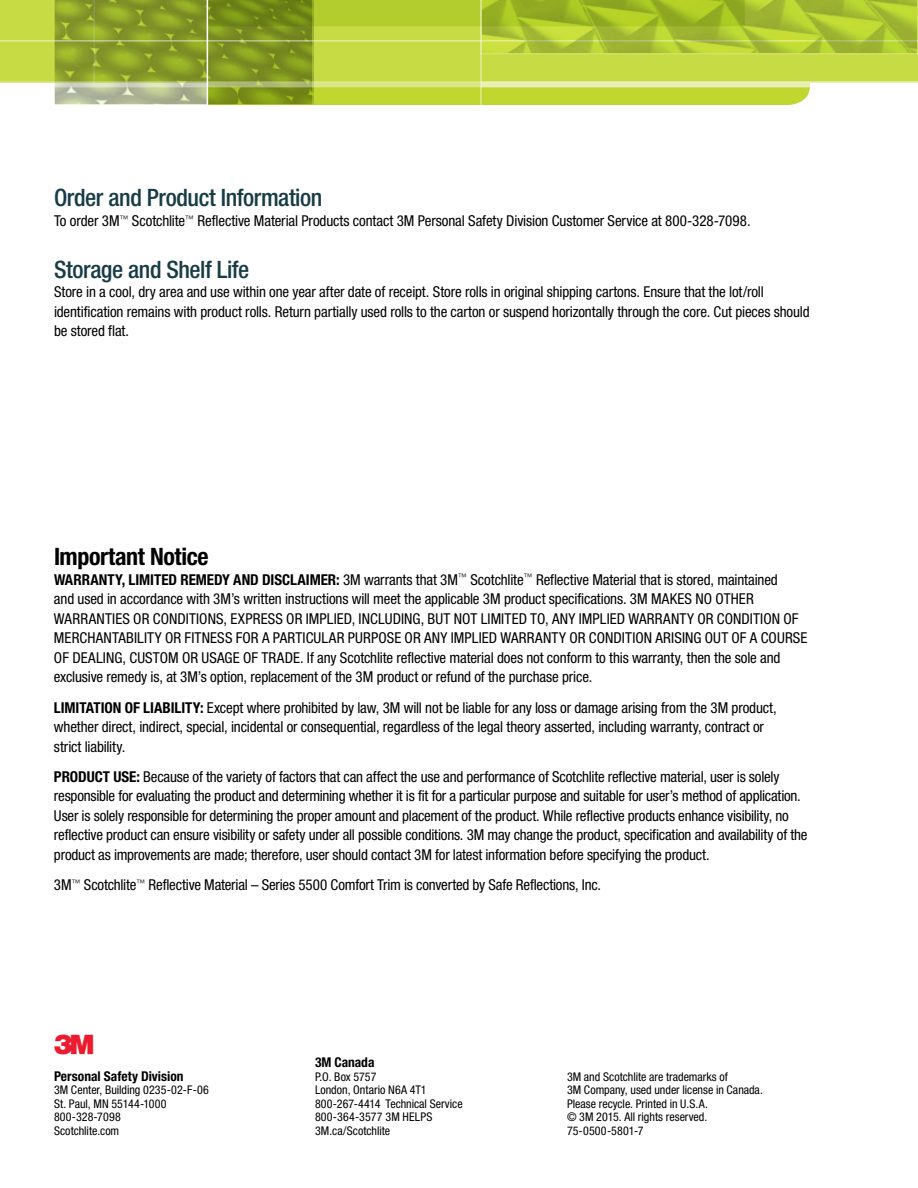
<style>
.page{position:relative;width:918px;height:1188px;background:#fff}
.page>*{position:absolute;margin:0;border:0;box-sizing:border-box;transform-origin:0 0}
.t1{font:27px "Logo 3 Mv 3 tt";color:#ed1b2f}
.t2{font:500 condensed 24px "Helvetica Neue LT Std";letter-spacing:-.02em;color:#183c47}
.t3{font:700 condensed 24px "Helvetica Neue LT Std";letter-spacing:-.015em;color:#000}
.t4{font:condensed 15px/19.5px "Helvetica Neue LT Std";letter-spacing:-.01em;color:#000}
.t5{font:700 condensed 13.5px "Helvetica Neue LT Std";color:#000}
.t6{font:condensed 12px/13.5px "Helvetica Neue LT Std";color:#000}
.s1{font-weight:700}
</style>
<div class="page">
<div style="left:0;top:0;width:918px;height:82px;background:#c7db45"></div>
<svg style="left:0;top:81px;width:54px;height:2px"></svg>
<hr style="left:0;top:40px;width:918px;height:1px;background:#fff">
<svg style="left:54px;top:0;width:864px;height:105px"></svg>
<h2 class="t2" style="left:54px;top:183px;width:270px">Order and Product Information</h2>
<p class="t4" style="left:54px;top:210px;width:698px">To order 3M<sup>™</sup> Scotchlite<sup>™</sup> Reflective Material Products contact 3M Personal Safety Division Customer Service at 800-328-7098.</p>
<h2 class="t2" style="left:54px;top:255px;width:197px">Storage and Shelf Life</h2>
<p class="t4" style="left:54px;top:282px;width:757px">Store in a cool, dry area and use within one year after date of receipt. Store rolls in original shipping cartons. Ensure that the lot/roll identification remains with product rolls. Return partially used rolls to the carton or suspend horizontally through the core. Cut pieces should be stored flat.</p>
<h2 class="t3" style="left:54px;top:542px;width:156px">Important Notice</h2>
<p class="t4" style="left:54px;top:570px;width:755px"><span class="s1">WARRANTY, LIMITED REMEDY AND DISCLAIMER:</span> 3M warrants that 3M<sup>™</sup> Scotchlite<sup>™</sup> Reflective Material that is stored, maintained<br>and used in accordance with 3M’s written instructions will meet the applicable 3M product specifications. 3M MAKES NO OTHER WARRANTIES OR CONDITIONS, EXPRESS OR IMPLIED, INCLUDING, BUT NOT LIMITED TO, ANY IMPLIED WARRANTY OR CONDITION OF MERCHANTABILITY OR FITNESS FOR A PARTICULAR PURPOSE OR ANY IMPLIED WARRANTY OR CONDITION ARISING OUT OF A COURSE OF DEALING, CUSTOM OR USAGE OF TRADE. If any Scotchlite reflective material does not conform to this warranty, then the sole and exclusive remedy is, at 3M’s option, replacement of the 3M product or refund of the purchase price.</p>
<p class="t4" style="left:54px;top:697px;width:724px"><span class="s1">LIMITATION OF LIABILITY:</span> Except where prohibited by law, 3M will not be liable for any loss or damage arising from the 3M product, whether direct, indirect, special, incidental or consequential, regardless of the legal theory asserted, including warranty, contract or strict liability.</p>
<p class="t4" style="left:54px;top:767px;width:755px"><span class="s1">PRODUCT USE:</span> Because of the variety of factors that can affect the use and performance of Scotchlite reflective material, user is solely responsible for evaluating the product and determining whether it is fit for a particular purpose and suitable for user’s method of application.<br>User is solely responsible for determining the proper amount and placement of the product. While reflective products enhance visibility, no reflective product can ensure visibility or safety under all possible conditions. 3M may change the product, specification and availability of the product as improvements are made; therefore, user should contact 3M for latest information before specifying the product.</p>
<p class="t4" style="left:54px;top:875px;width:549px">3M<sup>™</sup> Scotchlite<sup>™</sup> Reflective Material – Series 5500 Comfort Trim is converted by Safe Reflections, Inc.</p>
<h1 class="t1" style="left:54px;top:1029px;width:41px">3</h1>
<p class="t5" style="left:54px;top:1068px;width:131px">Personal Safety Division</p>
<p class="t6" style="left:54px;top:1083px;width:156px">3M Center, Building 0235-02-F-06<br>St. Paul, MN 55144-1000<br>800-328-7098<br>Scotchlite.com</p>
<p class="t5" style="left:315px;top:1054px;width:61px">3M Canada</p>
<p class="t6" style="left:315px;top:1070px;width:149px">P.O. Box 5757<br>London, Ontario N6A 4T1<br>800-267-4414 Technical Service<br>800-364-3577 3M HELPS<br>3M.ca/Scotchlite</p>
<p class="t6" style="left:567px;top:1070px;width:197px">3M and Scotchlite are trademarks of<br>3M Company, used under license in Canada.<br>Please recycle. Printed in U.S.A.<br>© 3M 2015. All rights reserved.<br>75-0500-5801-7</p>
</div>
